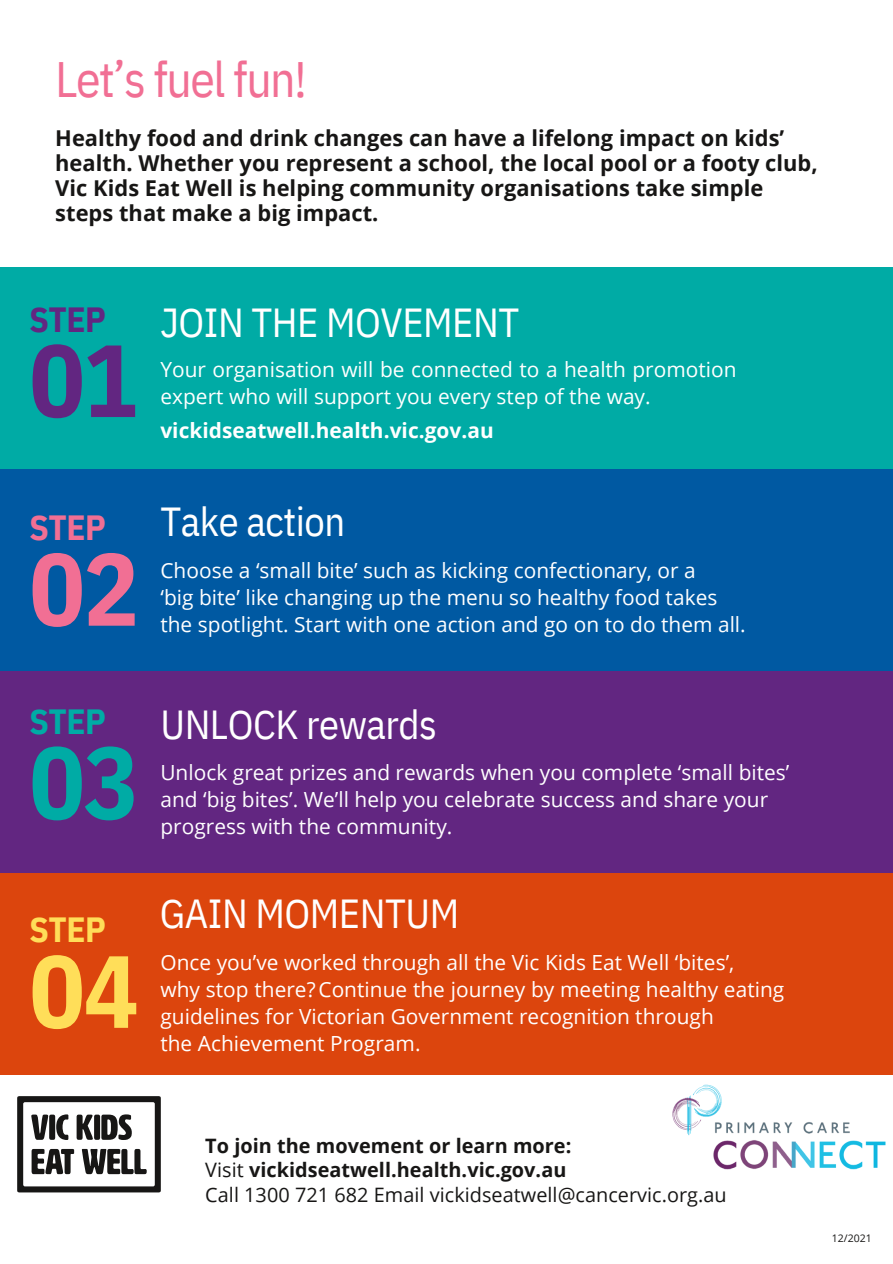
<style>
.page{position:relative;width:893px;height:1264px;background:#fff}
.page>*{position:absolute;margin:0;border:0;box-sizing:border-box;transform-origin:0 0}
.t1{font:700 102.45px "IBM Plex Sans Cond";color:#622681}
.t2{font:700 102.45px "IBM Plex Sans Cond";color:#f16f94}
.t3{font:700 102.45px "IBM Plex Sans Cond";color:#00aba5}
.t4{font:700 102.45px "IBM Plex Sans Cond";color:#ffde59}
.t5{font:49.65px "IBM Plex Sans Cond";letter-spacing:-.03em;color:#f16f94}
.t6{font:40.5px "IBM Plex Sans Cond";letter-spacing:-.01em;color:#fff}
.t7{font:700 34.95px "IBM Plex Sans Cond";color:#622681}
.t8{font:700 34.95px "IBM Plex Sans Cond";color:#f16f94}
.t9{font:700 34.95px "IBM Plex Sans Cond";color:#00aba5}
.t10{font:700 34.95px "IBM Plex Sans Cond";color:#ffde59}
.t11{font:700 21.9px/24.8px "Open Sans";color:#171615}
.t12{font:20.85px/27px "Open Sans";color:#fff}
.t13{font:700 20.85px "Open Sans";color:#fff}
.t14{font:700 19.8px/24.8px "Open Sans";color:#171615}
.t15{font:10.5px "Open Sans";letter-spacing:.005em;color:#171615}
.s1{font-weight:400}
</style>
<div class="page">
<div style="left:0;top:469px;width:892px;height:201px;background:#0059a2"></div>
<div style="left:0;top:268px;width:892px;height:201px;background:#00aba5"></div>
<div style="left:0;top:670px;width:892px;height:202px;background:#622681"></div>
<div style="left:0;top:872px;width:892px;height:202px;background:#dc450d"></div>
<svg style="left:17px;top:1096px;width:144px;height:96px"></svg>
<img style="left:672px;top:1084px;width:214px;height:86px">
<h2 class="t5" style="left:55px;top:46px;width:253px">Let’s fuel fun!</h2>
<p class="t11" style="left:55px;top:126px;width:764px">Healthy food and drink changes can have a lifelong impact on kids’ health. Whether you represent a school, the local pool or a footy club, Vic Kids Eat Well is helping community organisations take simple steps that make a big impact.</p>
<h3 class="t7" style="left:30px;top:296px;width:78px">STEP</h3>
<h1 class="t1" style="left:30px;top:312px;width:111px">01</h1>
<h3 class="t6" style="left:160px;top:295px;width:360px">JOIN THE MOVEMENT</h3>
<p class="t12" style="left:160px;top:355px;width:577px">Your organisation will be connected to a health promotion expert who will support you every step of the way.</p>
<p class="t13" style="left:160px;top:415px;width:335px">vickidseatwell.health.vic.gov.au</p>
<h3 class="t8" style="left:30px;top:504px;width:78px">STEP</h3>
<h1 class="t2" style="left:30px;top:520px;width:111px">02</h1>
<h3 class="t6" style="left:160px;top:495px;width:186px">Take action</h3>
<p class="t12" style="left:160px;top:557px;width:587px">Choose a ‘small bite’ such as kicking confectionary, or a<br>‘big bite’ like changing up the menu so healthy food takes the spotlight. Start with one action and go on to do them all.</p>
<h3 class="t9" style="left:30px;top:698px;width:78px">STEP</h3>
<h1 class="t3" style="left:30px;top:714px;width:111px">03</h1>
<h3 class="t10" style="left:30px;top:906px;width:78px">STEP</h3>
<h1 class="t4" style="left:30px;top:922px;width:111px">04</h1>
<h3 class="t6" style="left:160px;top:697px;width:278px">UNLOCK rewards</h3>
<p class="t12" style="left:160px;top:758px;width:630px">Unlock great prizes and rewards when you complete ‘small bites’ and ‘big bites’. We’ll help you celebrate success and share your progress with the community.</p>
<h3 class="t6" style="left:160px;top:886px;width:301px">GAIN MOMENTUM</h3>
<p class="t12" style="left:160px;top:948px;width:625px">Once you’ve worked through all the Vic Kids Eat Well ‘bites’,<br>why stop there?Continue the journey by meeting healthy eating guidelines for Victorian Government recognition through<br>the Achievement Program.</p>
<p class="t14" style="left:205px;top:1132px;width:523px">To join the movement or learn more:<br><span class="s1">Visit</span> vickidseatwell.health.vic.gov.au<br><span class="s1">Call 1300 721 682 Email vickidseatwell@cancervic.org.au</span></p>
<p class="t15" style="left:831px;top:1230px;width:41px">12/2021</p>
</div>
